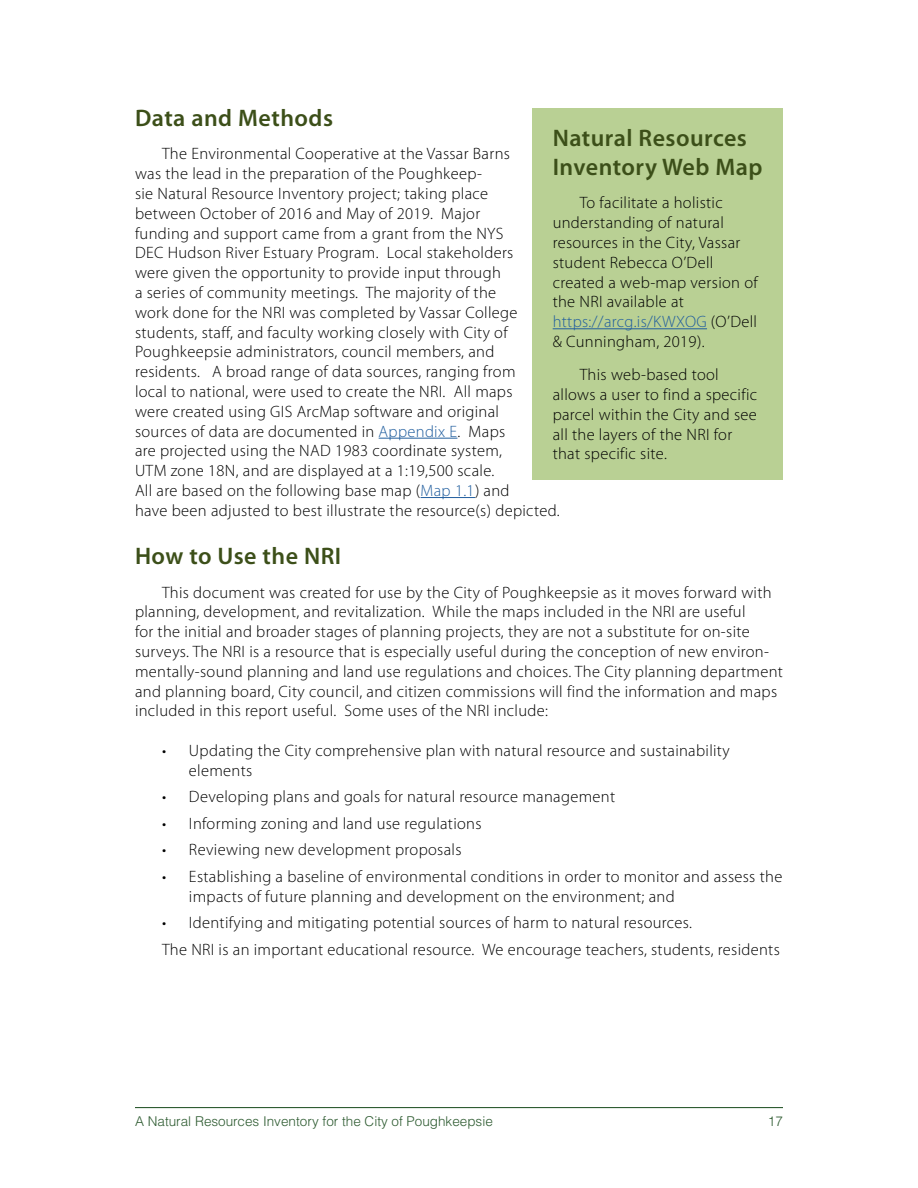
<style>
.page{position:relative;width:918px;height:1188px;background:#fff}
.page>*{position:absolute;margin:0;border:0;box-sizing:border-box;transform-origin:0 0}
.t1{font:600 24px/28.8px "Myriad Pro";letter-spacing:.02em;color:#3c4f19}
.t2{font:300 16.5px/19.8px "Myriad Pro";letter-spacing:.02em;color:#000}
.t3{font:300 13.5px "Helvetica LT Std";color:#2f5c32}
.s1{color:#215e9e}
</style>
<div class="page">
<hr style="left:135px;top:1107px;width:648px;height:1px;background:#2f5c32">
<hr style="left:379px;top:438px;width:78px;height:1px;background:#215e9e">
<hr style="left:421px;top:497px;width:54px;height:1px;background:#215e9e">
<div style="left:532px;top:108px;width:251px;height:372px;background:#b9d094"></div>
<hr style="left:553px;top:328px;width:154px;height:1px;background:#215e9e">
<h1 class="t1" style="left:135px;top:103px;width:200px">Data and Methods</h1>
<p class="t2" style="left:135px;top:144px;width:426px;text-indent:27px">The Environmental Cooperative at the Vassar Barns<br>was the lead in the preparation of the Poughkeep-<br>sie Natural Resource Inventory project; taking place<br>between October of 2016 and May of 2019. Major<br>funding and support came from a grant from the NYS<br>DEC Hudson River Estuary Program. Local stakeholders<br>were given the opportunity to provide input through<br>a series of community meetings. The majority of the<br>work done for the NRI was completed by Vassar College students, staff, and faculty working closely with City of Poughkeepsie administrators, council members, and residents. A broad range of data sources, ranging from<br>local to national, were used to create the NRI. All maps<br>were created using GIS ArcMap software and original<br>sources of data are documented in <span class="s1">Appendix E</span>. Maps<br>are projected using the NAD 1983 coordinate system,<br>UTM zone 18N, and are displayed at a 1:19,500 scale.<br>All are based on the following base map (<span class="s1">Map 1.1</span>) and<br>have been adjusted to best illustrate the resource(s) depicted.</p>
<h1 class="t1" style="left:135px;top:541px;width:208px">How to Use the NRI</h1>
<p class="t2" style="left:135px;top:582px;width:649px;text-indent:27px">This document was created for use by the City of Poughkeepsie as it moves forward with planning, development, and revitalization. While the maps included in the NRI are useful<br>for the initial and broader stages of planning projects, they are not a substitute for on-site surveys. The NRI is a resource that is especially useful during the conception of new environ&shy;mentally-sound planning and land use regulations and choices. The City planning department and planning board, City council, and citizen commissions will find the information and maps included in this report useful. Some uses of the NRI include:</p>
<p class="t2" style="left:189px;top:740px;width:542px;text-indent:-27px">• Updating the City comprehensive plan with natural resource and sustainability elements</p>
<p class="t2" style="left:162px;top:787px;width:455px">• Developing plans and goals for natural resource management</p>
<p class="t2" style="left:162px;top:813px;width:321px">• Informing zoning and land use regulations</p>
<p class="t2" style="left:162px;top:840px;width:301px">• Reviewing new development proposals</p>
<p class="t2" style="left:189px;top:866px;width:595px;text-indent:-27px">• Establishing a baseline of environmental conditions in order to monitor and assess the impacts of future planning and development on the environment; and</p>
<p class="t2" style="left:162px;top:909px;width:619px;line-height:26.5px">• Identifying and mitigating potential sources of harm to natural resources.<br>The NRI is an important educational resource. We encourage teachers, students, residents</p>
<h1 class="t1" style="left:553px;top:123px;width:211px">Natural Resources<br>Inventory Web Map</h1>
<p class="t2" style="left:553px;top:193px;width:207px;text-indent:27px">To facilitate a holistic understanding of natural resources in the City, Vassar student Rebecca O’Dell created a web-map version of the NRI available at <span class="s1">https://arcg.is/KWXOG</span> (O’Dell &amp; Cunningham, 2019).</p>
<p class="t2" style="left:553px;top:365px;width:206px;text-indent:27px">This web-based tool allows a user to find a specific parcel within the City and see all the layers of the NRI for that specific site.</p>
<p class="t3" style="left:135px;top:1112px;width:359px">A Natural Resources Inventory for the City of Poughkeepsie</p>
<p class="t3" style="left:768px;top:1112px;width:17px">17</p>
</div>
